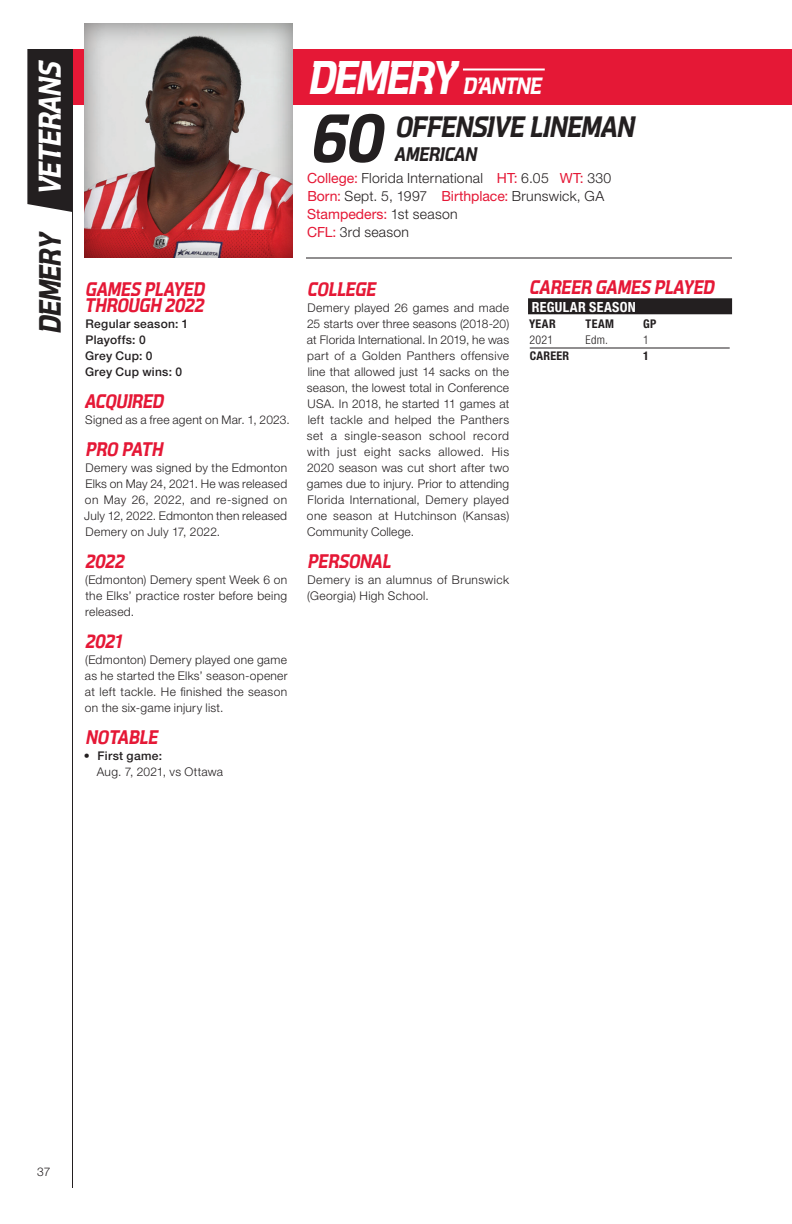
<style>
.page{position:relative;width:792px;height:1224px;background:#fff}
.page>*{position:absolute;margin:0;border:0;box-sizing:border-box;transform-origin:0 0}
.t1{font:italic 700 71.4px "Aquarius";color:#231f20}
.t2{font:italic 700 32px "Aquarius";color:#fff}
.t3{font:italic 700 31.4px "Aquarius";color:#231f20}
.t4{font:italic 700 30px "Aquarius";color:#231f20}
.t5{font:italic 700 24px "Aquarius";color:#fff}
.t6{font:italic 700 20px/16px "Aquarius";color:#e51836}
.t7{font:italic 700 20px "Aquarius";color:#231f20}
.t8{font:300 14px/18px "Helvetica Neue LT Std";letter-spacing:.02em;color:#231f20}
.t9{font:700 condensed 14px "Helvetica Neue LT Std";letter-spacing:.025em;color:#fff}
.t10{font:300 12px/16px "Helvetica Neue LT Std";letter-spacing:.025em;color:#231f20;text-align:justify}
.t11{font:500 12px/16px "Helvetica Neue LT Std";letter-spacing:.025em;color:#231f20}
.t12{font:700 condensed 12px "Helvetica Neue LT Std";letter-spacing:.03em;color:#231f20}
.t13{font:300 condensed 12px "Helvetica Neue LT Std";letter-spacing:.02em;color:#231f20}
.s1{font-size:48px}
.s2{font-weight:400;color:#e51836}
</style>
<div class="page">
<div style="left:27px;top:49px;width:45px;height:163px;background:#231f20"></div>
<div style="left:73px;top:49px;width:719px;height:56px;background:#e51836"></div>
<hr style="left:72px;top:49px;width:1px;height:1139px;background:#231f20">
<hr style="left:306px;top:258px;width:426px;height:1px;background:#231f20">
<hr style="left:463px;top:68px;width:82px;height:2px;background:#fff">
<div style="left:81px;top:21px;width:212px;height:238px;background:#231f20;opacity:.5"></div>
<div style="left:528px;top:298px;width:204px;height:16px;background:#231f20"></div>
<hr style="left:530px;top:348px;width:200px;height:1px;background:#231f20">
<h2 class="t2" style="left:33px;top:195px;width:140px;rotate:-90deg">VETERANS</h2>
<h3 class="t3" style="left:33px;top:334px;width:107px;rotate:-90deg">DEMERY</h3>
<h3 class="t6" style="left:84px;top:281px;width:125px">GAMES PLAYED<br>THROUGH 2022</h3>
<p class="t11" style="left:85px;top:316px;width:105px">Regular season: 1<br>Playoffs: 0<br>Grey Cup: 0<br>Grey Cup wins: 0</p>
<h3 class="t6" style="left:85px;top:393px;width:84px">ACQUIRED</h3>
<p class="t10" style="left:85px;top:411px;width:206px">Signed as a free agent on Mar. 1, 2023.</p>
<h3 class="t6" style="left:86px;top:441px;width:82px">PRO PATH</h3>
<p class="t10" style="left:84px;top:459px;width:204px">Demery was signed by the Edmonton Elks on May 24, 2021. He was released on May 26, 2022, and re-signed on July 12, 2022. Edmonton then released Demery on July 17, 2022.</p>
<h3 class="t6" style="left:85px;top:553px;width:44px">2022</h3>
<p class="t10" style="left:85px;top:571px;width:203px">(Edmonton) Demery spent Week 6 on the Elks’ practice roster before being released.</p>
<h3 class="t6" style="left:85px;top:633px;width:41px">2021</h3>
<p class="t10" style="left:85px;top:651px;width:204px">(Edmonton) Demery played one game as he started the Elks’ season-opener at left tackle. He finished the season on the six-game injury list.</p>
<h3 class="t6" style="left:86px;top:729px;width:77px">NOTABLE</h3>
<p class="t11" style="left:84px;top:748px;width:80px">• First game:</p>
<p class="t10" style="left:97px;top:763px;width:128px">Aug. 7, 2021, vs Ottawa</p>
<h3 class="t5" style="left:308px;top:72px;width:239px"><span class="s1">DEMERY</span> D’ANTNE</h3>
<h1 class="t1" style="left:309px;top:99px;width:87px">60</h1>
<h3 class="t4" style="left:395px;top:111px;width:246px">OFFENSIVE LINEMAN</h3>
<h3 class="t7" style="left:394px;top:144px;width:87px">AMERICAN</h3>
<p class="t8" style="left:307px;top:169px;width:306px"><span class="s2">College:</span> Florida International <span class="s2">HT:</span> 6.05 <span class="s2">WT:</span> 330<br><span class="s2">Born:</span> Sept. 5, 1997 <span class="s2">Birthplace:</span> Brunswick, GA <span class="s2">Stampeders:</span> 1st season<br><span class="s2">CFL:</span> 3rd season</p>
<h3 class="t6" style="left:307px;top:281px;width:74px">COLLEGE</h3>
<p class="t10" style="left:307px;top:299px;width:204px">Demery played 26 games and made 25 starts over three seasons (2018-20) at Florida International. In 2019, he was part of a Golden Panthers offensive line that allowed just 14 sacks on the season, the lowest total in Conference USA. In 2018, he started 11 games at left tackle and helped the Panthers set a single-season school record with just eight sacks allowed. His 2020 season was cut short after two games due to injury. Prior to attending Florida International, Demery played one season at Hutchinson (Kansas)<br>Community College.</p>
<h3 class="t6" style="left:308px;top:553px;width:88px">PERSONAL</h3>
<p class="t10" style="left:307px;top:571px;width:204px">Demery is an alumnus of Brunswick (Georgia) High School.</p>
<h3 class="t6" style="left:529px;top:279px;width:190px">CAREER GAMES PLAYED</h3>
<p class="t9" style="left:532px;top:298px;width:106px">REGULAR SEASON</p>
<p class="t12" style="left:529px;top:316px;width:28px">YEAR</p>
<p class="t12" style="left:586px;top:316px;width:30px">TEAM</p>
<p class="t12" style="left:643px;top:316px;width:15px">GP</p>
<p class="t13" style="left:529px;top:333px;width:25px">2021</p>
<p class="t13" style="left:586px;top:333px;width:24px">Edm.</p>
<p class="t13" style="left:643px;top:333px;width:7px">1</p>
<p class="t12" style="left:530px;top:348px;width:41px">CAREER</p>
<p class="t12" style="left:643px;top:348px;width:7px">1</p>
<p class="t10" style="left:37px;top:1163px;width:15px">37</p>
</div>
